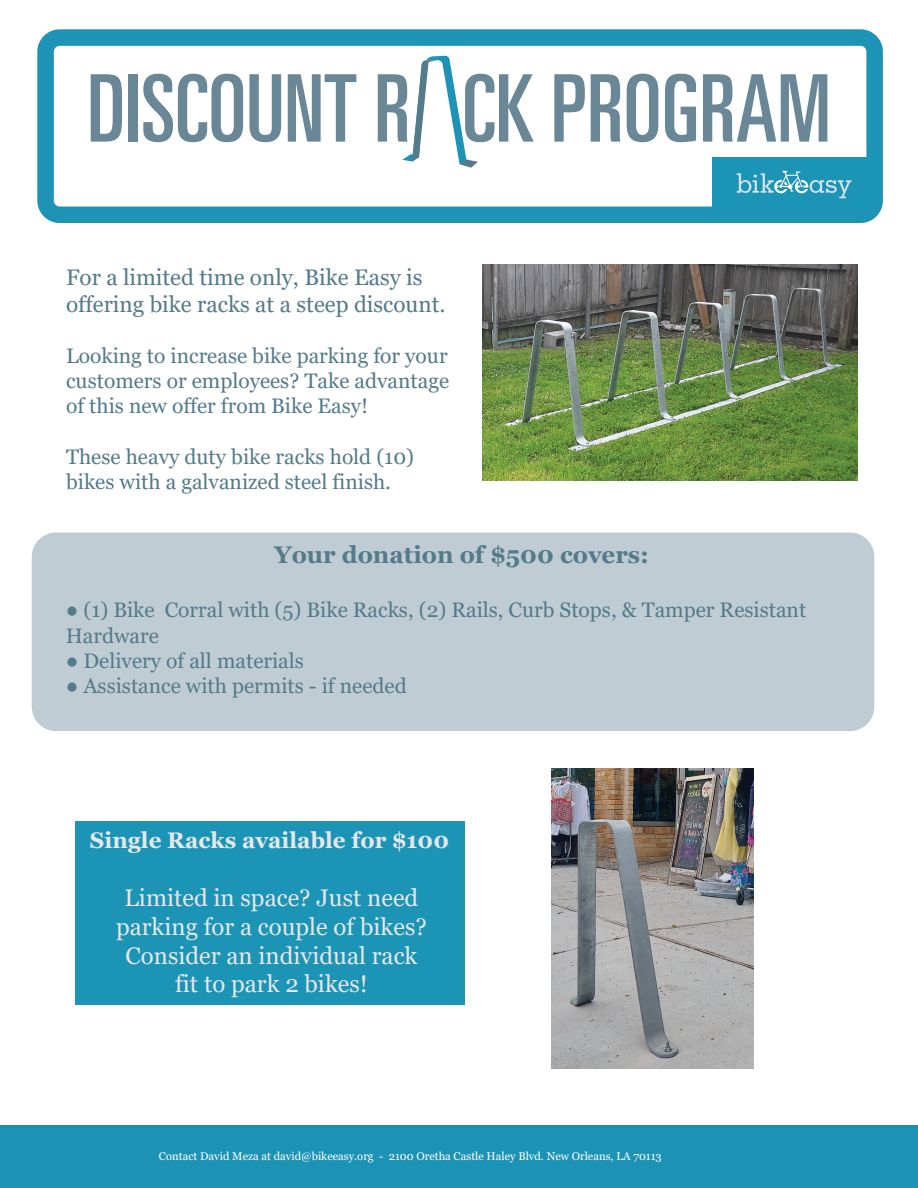
<style>
.page{position:relative;width:918px;height:1188px;background:#fff}
.page>*{position:absolute;margin:0;border:0;box-sizing:border-box;transform-origin:0 0}
.t1{font:ultra-condensed 93.3px "Univers LT Std";color:#6a8797}
.t2{font:24px/28.8px "Georgia";color:#e6e7e9;text-align:center}
.t3{font:700 24px "Georgia";color:#547b8b}
.t4{font:22.5px/27px "Georgia";color:#547b8b}
.t5{font:700 22.5px "Georgia";color:#e6e7e9}
.t6{font:21px/25.2px "Georgia";color:#547b8b}
.t7{font:11.25px "Georgia";color:#fff}
</style>
<div class="page">
<div style="left:75px;top:821px;width:390px;height:183px;background:#1c94b5"></div>
<svg style="left:402px;top:55px;width:76px;height:113px"></svg>
<div style="left:37px;top:29px;width:846px;height:194px;border:16px solid #1d94b5;border-radius:14px"></div>
<div style="left:712px;top:157px;width:165px;height:55px;background:#1c94b5"></div>
<svg style="left:737px;top:171px;width:115px;height:27px"></svg>
<div style="left:32px;top:532px;width:842px;height:199px;background:#c0ccd3;border-radius:24px"></div>
<div style="left:0;top:1125px;width:918px;height:63px;background:#1c93b5"></div>
<img style="left:482px;top:265px;width:375px;height:216px">
<img style="left:552px;top:768px;width:201px;height:301px">
<h1 class="t1" style="left:87px;top:55px;width:745px">DISCOUNT R CK PROGRAM</h1>
<p class="t4" style="left:66px;top:265px;width:381px">For a limited time only, Bike Easy is offering bike racks at a steep discount.</p>
<p class="t6" style="left:66px;top:343px;width:385px;text-align:justify">Looking to increase bike parking for your customers or employees? Take advantage of this new offer from Bike Easy!</p>
<p class="t6" style="left:66px;top:444px;width:350px">These heavy duty bike racks hold (10) bikes with a galvanized steel finish.</p>
<p class="t3" style="left:274px;top:540px;width:376px">Your donation of $500 covers:</p>
<p class="t6" style="left:66px;top:598px;width:742px">● (1) Bike Corral with (5) Bike Racks, (2) Rails, Curb Stops, &amp; Tamper Resistant<br>Hardware</p>
<p class="t6" style="left:66px;top:648px;width:240px">● Delivery of all materials</p>
<p class="t6" style="left:66px;top:674px;width:343px">● Assistance with permits - if needed</p>
<p class="t5" style="left:90px;top:826px;width:361px">Single Racks available for $100</p>
<p class="t2" style="left:116px;top:884px;width:312px">Limited in space? Just need parking for a couple of bikes?<br>Consider an individual rack fit to park 2 bikes!</p>
<p class="t7" style="left:159px;top:1149px;width:504px">Contact David Meza at david@bikeeasy.org - 2100 Oretha Castle Haley Blvd. New Orleans, LA 70113</p>
</div>
